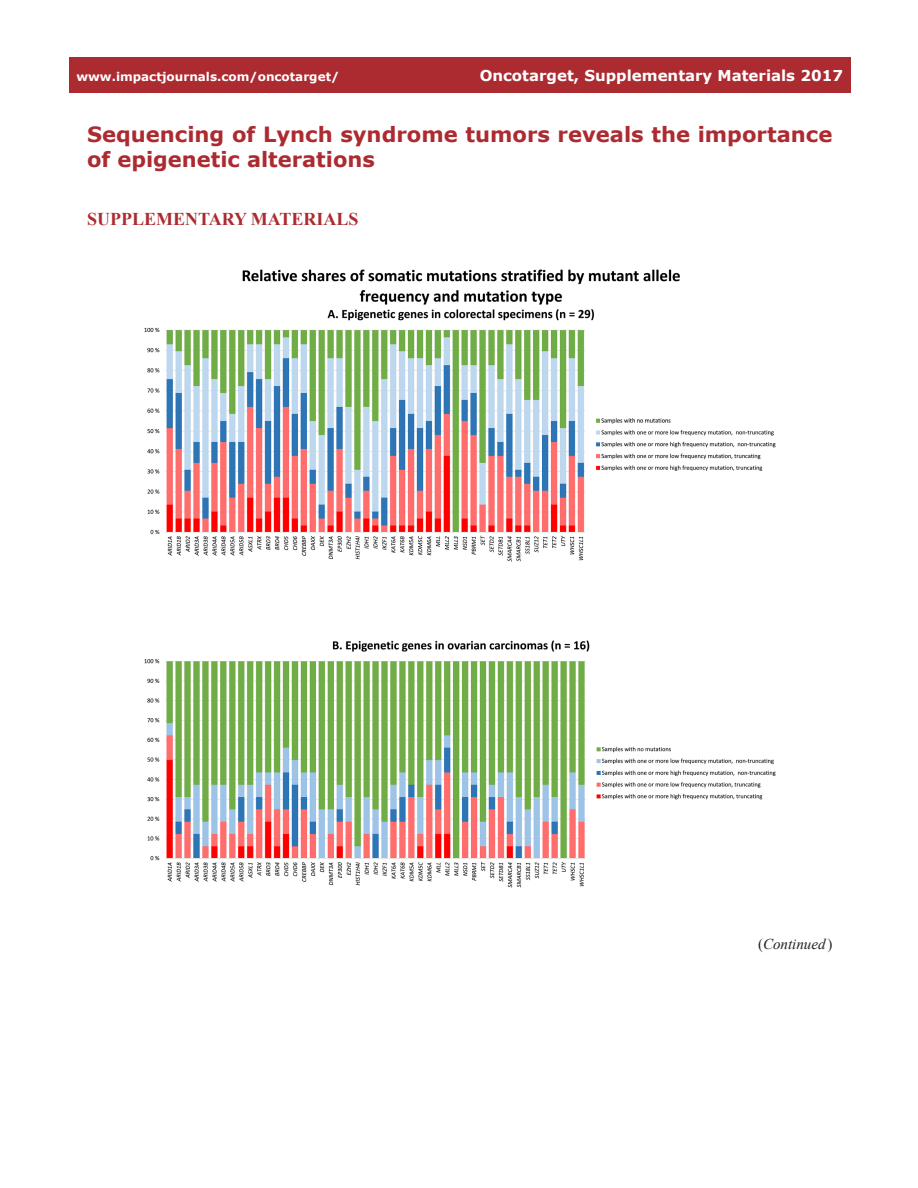
<style>
.page{position:relative;width:918px;height:1188px;background:#fff}
.page>*{position:absolute;margin:0;border:0;box-sizing:border-box;transform-origin:0 0}
.t1{font:700 21px/25.2px "Verdana";color:#ac2b31}
.Heading{font:700 18px "Times New Roman";color:#ac2b31}
.t2{font:700 15px "Verdana";color:#fff}
.TableText_ind{font:italic 15px "Times New Roman";color:#231f20}
.t3{font:700 12px "Verdana";color:#fff}
.s1{font-style:normal}
</style>
<div class="page">
<div style="left:69px;top:57px;width:781px;height:36px;background:#ac2b31"></div>
<img style="left:144px;top:269px;width:632px;height:293px">
<img style="left:144px;top:640px;width:632px;height:248px">
<p class="t3" style="left:76px;top:68px;width:264px">www.impactjournals.com/oncotarget/</p>
<p class="t2" style="left:480px;top:65px;width:365px">Oncotarget, Supplementary Materials 2017</p>
<p class="t1" style="left:87px;top:121px;width:747px">Sequencing of Lynch syndrome tumors reveals the importance of epigenetic alterations</p>
<p class="Heading" style="left:87px;top:206px;width:273px">SUPPLEMENTARY MATERIALS</p>
<p class="TableText_ind" style="left:758px;top:934px;width:76px"><span class="s1">(</span>Continued<span class="s1">)</span></p>
</div>
